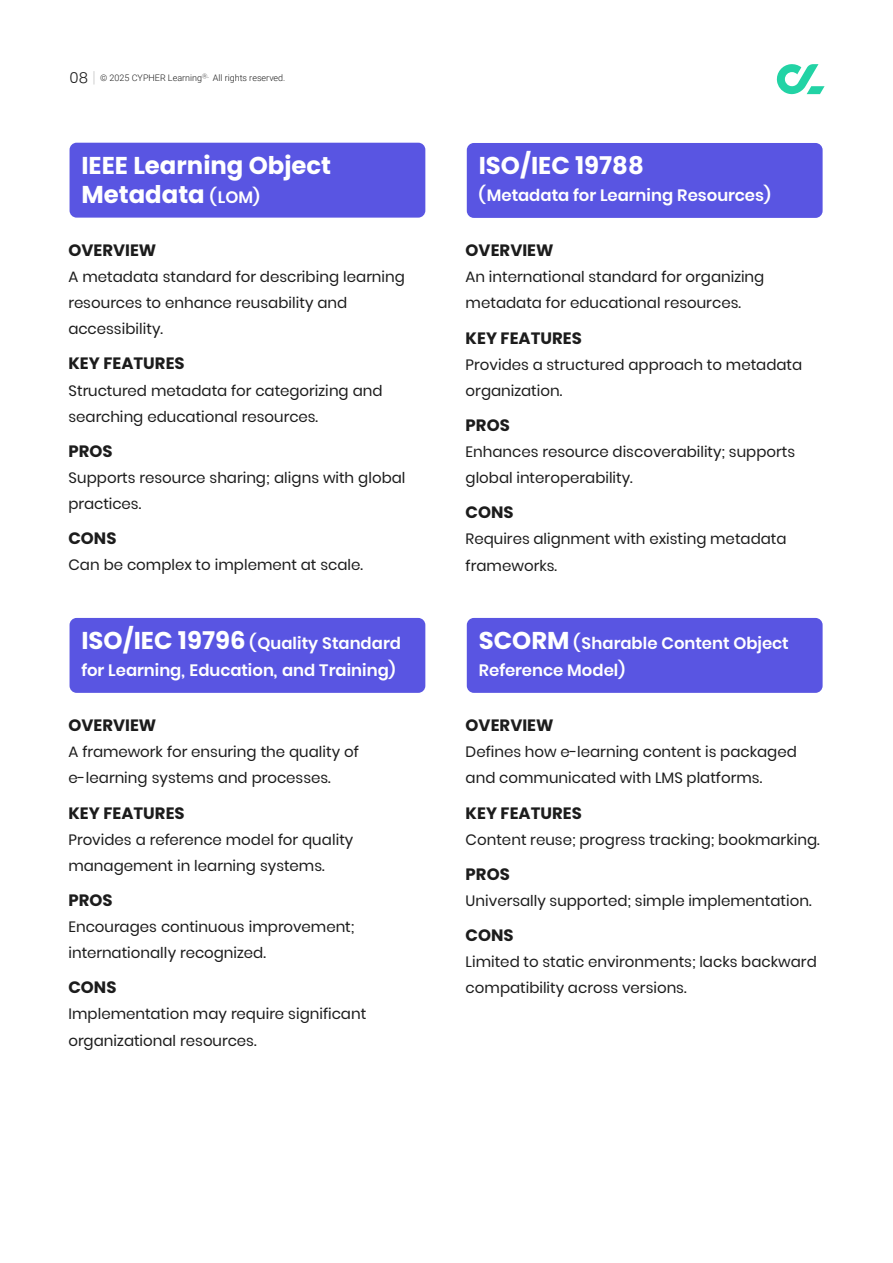
<style>
.page{position:relative;width:893px;height:1263px;background:#fff}
.page>*{position:absolute;margin:0;border:0;box-sizing:border-box;transform-origin:0 0}
.t1{font:700 24.3px/29.1px "Poppins";color:#fff}
.t2{font:600 16.5px/26.1px "Poppins";letter-spacing:-.005em;color:#fff}
.t3{font:700 16.5px "Poppins";color:#1c1c1c}
.t4{font:15px/26.1px "Poppins";color:#1c1c1c}
.t5{font:300 9px "Roboto";color:#1c1c1c}
.s1{font-family:"Poppins";font-size:15px}
.s2{font-family:"Poppins";font-size:15px;color:rgb(28 28 28/.2)}
.s3{font-weight:600;font-size:16.5px}
.s4{font-weight:700;font-size:24.3px}
</style>
<div class="page">
<svg style="left:777px;top:64px;width:48px;height:30px"></svg>
<div style="left:70px;top:143px;width:355px;height:75px;background:#5955e2;border-radius:7px"></div>
<div style="left:70px;top:618px;width:355px;height:75px;background:#5955e2;border-radius:7px"></div>
<div style="left:467px;top:618px;width:356px;height:75px;background:#5955e2;border-radius:7px"></div>
<div style="left:467px;top:143px;width:356px;height:75px;background:#5955e2;border-radius:7px"></div>
<p class="t5" style="left:70px;top:71px;width:217px"><span class="s1">08</span> <span class="s2">|</span> © 2025 CYPHER Learning<sup>Ⓡ.</sup> All rights reserved.</p>
<h1 class="t1" style="left:81px;top:151px;width:251px">IEEE Learning Object<br>Metadata <span class="s3">(LOM)</span></h1>
<h1 class="t1" style="left:479px;top:152px;width:167px">ISO/IEC 19788</h1>
<p class="t2" style="left:479px;top:182px;width:294px">(Metadata for Learning Resources)</p>
<p class="t3" style="left:68px;top:241px;width:89px">OVERVIEW</p>
<p class="t4" style="left:68px;top:264px;width:338px">A metadata standard for describing learning resources to enhance reusability and accessibility.</p>
<p class="t3" style="left:68px;top:354px;width:118px">KEY FEATURES</p>
<p class="t4" style="left:68px;top:377px;width:316px">Structured metadata for categorizing and searching educational resources.</p>
<p class="t3" style="left:68px;top:441px;width:46px">PROS</p>
<p class="t4" style="left:68px;top:465px;width:339px">Supports resource sharing; aligns with global practices.</p>
<p class="t3" style="left:68px;top:529px;width:50px">CONS</p>
<p class="t4" style="left:68px;top:552px;width:296px">Can be complex to implement at scale.</p>
<p class="t3" style="left:466px;top:241px;width:89px">OVERVIEW</p>
<p class="t4" style="left:466px;top:264px;width:300px">An international standard for organizing metadata for educational resources.</p>
<p class="t3" style="left:466px;top:328px;width:118px">KEY FEATURES</p>
<p class="t4" style="left:466px;top:351px;width:338px">Provides a structured approach to metadata organization.</p>
<p class="t3" style="left:466px;top:416px;width:46px">PROS</p>
<p class="t4" style="left:466px;top:439px;width:331px">Enhances resource discoverability; supports global interoperability.</p>
<p class="t3" style="left:466px;top:503px;width:50px">CONS</p>
<p class="t4" style="left:466px;top:526px;width:322px">Requires alignment with existing metadata frameworks.</p>
<p class="t2" style="left:81px;top:631px;width:321px"><span class="s4">ISO/IEC 19796</span> (Quality Standard for Learning, Education, and Training)</p>
<p class="t2" style="left:479px;top:631px;width:312px"><span class="s4">SCORM</span> (Sharable Content Object<br>Reference Model)</p>
<p class="t3" style="left:68px;top:716px;width:89px">OVERVIEW</p>
<p class="t4" style="left:68px;top:739px;width:292px">A framework for ensuring the quality of e-learning systems and processes.</p>
<p class="t3" style="left:68px;top:803px;width:118px">KEY FEATURES</p>
<p class="t4" style="left:68px;top:826px;width:286px">Provides a reference model for quality management in learning systems.</p>
<p class="t3" style="left:68px;top:891px;width:46px">PROS</p>
<p class="t4" style="left:68px;top:914px;width:287px">Encourages continuous improvement; internationally recognized.</p>
<p class="t3" style="left:68px;top:978px;width:50px">CONS</p>
<p class="t4" style="left:68px;top:1001px;width:299px">Implementation may require significant organizational resources.</p>
<p class="t3" style="left:466px;top:716px;width:89px">OVERVIEW</p>
<p class="t4" style="left:466px;top:739px;width:333px">Defines how e-learning content is packaged and communicated with LMS platforms.</p>
<p class="t3" style="left:466px;top:803px;width:118px">KEY FEATURES</p>
<p class="t4" style="left:466px;top:826px;width:356px">Content reuse; progress tracking; bookmarking.</p>
<p class="t3" style="left:466px;top:864px;width:46px">PROS</p>
<p class="t4" style="left:466px;top:888px;width:347px">Universally supported; simple implementation.</p>
<p class="t3" style="left:466px;top:926px;width:50px">CONS</p>
<p class="t4" style="left:466px;top:949px;width:353px">Limited to static environments; lacks backward compatibility across versions.</p>
</div>
